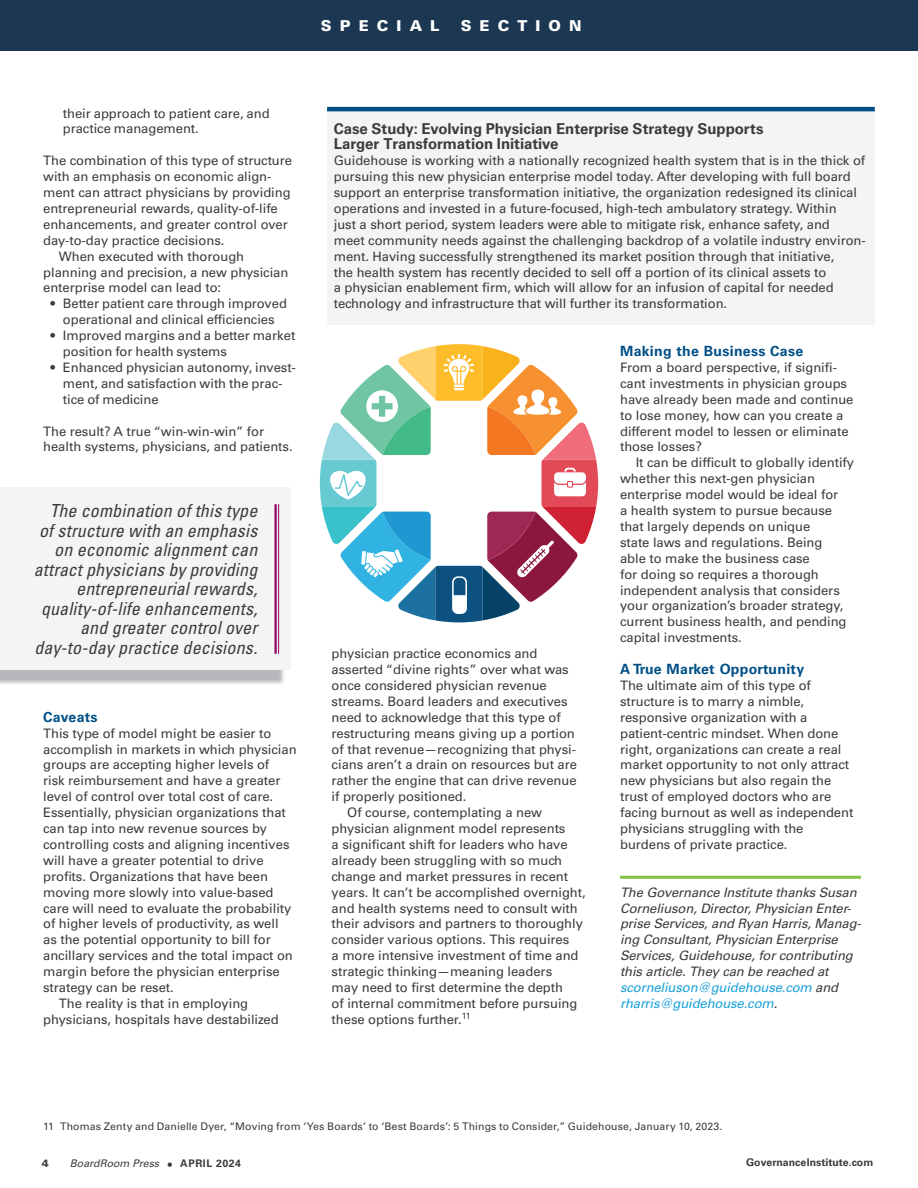
<style>
.page{position:relative;width:918px;height:1188px;background:#fff}
.page>*{position:absolute;margin:0;border:0;box-sizing:border-box;transform-origin:0 0}
.t1{font:italic condensed 18px/19.5px "Univers LT Std";letter-spacing:.01em;color:#3b3c3e;text-align:right}
.t2{font:700 15px/15.9px "Univers LT Std";letter-spacing:-.005em;color:#3b3c3e}
.t3{font:900 15px "Univers LT Std";letter-spacing:.54em;color:#fff}
.t4{font:700 14.1px "Univers LT Std";letter-spacing:.02em;color:#004f87}
.t5{font:13.05px/15.9px "Univers LT Std";letter-spacing:-.005em;color:#3b3c3e}
.t6{font:italic 13.05px/15.9px "Univers LT Std";letter-spacing:-.01em;color:#3b3c3e}
.t7{font:10.5px "Univers LT Std";letter-spacing:.01em;color:#3b3c3e}
.t8{font:italic 10.5px "Univers LT Std";color:#3b3c3e}
.t9{font:700 10.5px "Univers LT Std";color:#3b3c3e}
.t10{font:900 10.5px "Univers LT Std";color:#3b3c3e}
.s1{color:#19a2dc}
.s2{font-style:normal;font-size:12px}
.s3{font-weight:700;font-style:normal}
</style>
<div class="page">
<div style="left:0;top:0;width:918px;height:50px;background:#1b3752"></div>
<hr style="left:620px;top:876px;width:241px;height:3px;background:#81c340">
<div style="left:327px;top:109px;width:548px;height:215px;background:#f3f4f4"></div>
<hr style="left:327px;top:107px;width:548px;height:4px;background:#004f87">
<svg style="left:320px;top:344px;width:278px;height:278px"></svg>
<img style="left:0;top:670px;width:284px;height:14px">
<div style="left:0;top:488px;width:291px;height:182px;background:#f3f4f4"></div>
<hr style="left:274px;top:504px;width:3px;height:150px;background:#940165">
<hr style="left:278px;top:504px;width:1px;height:150px;background:#940165">
<p class="t3" style="left:321px;top:17px;width:120px">SPECIAL</p>
<p class="t3" style="left:461px;top:17px;width:123px">SECTION</p>
<p class="t5" style="left:63px;top:105px;width:208px">their approach to patient care, and practice management.</p>
<p class="t5" style="left:43px;top:153px;width:250px">The combination of this type of structure</p>
<p class="t5" style="left:43px;top:169px;width:230px">with an emphasis on economic align-</p>
<p class="t5" style="left:43px;top:185px;width:249px">ment can attract physicians by providing</p>
<p class="t5" style="left:43px;top:200px;width:236px">entrepreneurial rewards, quality-of-life</p>
<p class="t5" style="left:43px;top:216px;width:246px">enhancements, and greater control over</p>
<p class="t5" style="left:43px;top:232px;width:183px">day-to-day practice decisions.</p>
<p class="t5" style="left:59px;top:248px;width:187px">When executed with thorough</p>
<p class="t5" style="left:43px;top:264px;width:247px">planning and precision, a new physician</p>
<p class="t5" style="left:43px;top:280px;width:180px">enterprise model can lead to:</p>
<p class="t5" style="left:50px;top:296px;width:238px;text-align:center">• Better patient care through improved operational and clinical efficiencies</p>
<p class="t5" style="left:63px;top:328px;width:234px;text-indent:-12px">• Improved margins and a better market position for health systems</p>
<p class="t5" style="left:63px;top:359px;width:235px;text-indent:-12px">• Enhanced physician autonomy, invest&shy;ment, and satisfaction with the prac&shy;tice of medicine</p>
<p class="t5" style="left:43px;top:423px;width:251px">The result? A true “win-win-win” for health systems, physicians, and patients.</p>
<h1 class="t1" style="left:34px;top:501px;width:225px">The combination of this type of structure with an emphasis on economic alignment can attract physicians by providing entrepreneurial rewards, quality-of-life enhancements, and greater control over day-to-day practice decisions.</h1>
<p class="t4" style="left:43px;top:709px;width:56px">Caveats</p>
<p class="t5" style="left:43px;top:725px;width:230px">This type of model might be easier to</p>
<p class="t5" style="left:43px;top:741px;width:255px">accomplish in markets in which physician</p>
<p class="t5" style="left:43px;top:757px;width:228px">groups are accepting higher levels of</p>
<p class="t5" style="left:43px;top:773px;width:239px">risk reimbursement and have a greater</p>
<p class="t5" style="left:43px;top:789px;width:231px">level of control over total cost of care.</p>
<p class="t5" style="left:43px;top:805px;width:244px">Essentially, physician organizations that</p>
<p class="t5" style="left:43px;top:821px;width:226px">can tap into new revenue sources by</p>
<p class="t5" style="left:43px;top:836px;width:248px">controlling costs and aligning incentives</p>
<p class="t5" style="left:43px;top:852px;width:222px">will have a greater potential to drive</p>
<p class="t5" style="left:43px;top:868px;width:226px">profits. Organizations that have been</p>
<p class="t5" style="left:43px;top:884px;width:232px">moving more slowly into value-based</p>
<p class="t5" style="left:43px;top:900px;width:250px">care will need to evaluate the probability</p>
<p class="t5" style="left:43px;top:916px;width:237px">of higher levels of productivity, as well</p>
<p class="t5" style="left:43px;top:932px;width:229px">as the potential opportunity to bill for</p>
<p class="t5" style="left:43px;top:948px;width:251px">ancillary services and the total impact on</p>
<p class="t5" style="left:43px;top:964px;width:238px">margin before the physician enterprise</p>
<p class="t5" style="left:43px;top:980px;width:132px">strategy can be reset.</p>
<p class="t5" style="left:59px;top:995px;width:191px">The reality is that in employing</p>
<p class="t5" style="left:43px;top:1011px;width:237px">physicians, hospitals have destabilized</p>
<p class="t2" style="left:334px;top:120px;width:431px">Case Study: Evolving Physician Enterprise Strategy Supports<br>Larger Transformation Initiative</p>
<p class="t5" style="left:334px;top:153px;width:534px">Guidehouse is working with a nationally recognized health system that is in the thick of pursuing this new physician enterprise model today. After developing with full board support an enterprise transformation initiative, the organization redesigned its clinical operations and invested in a future-focused, high-tech ambulatory strategy. Within<br>just a short period, system leaders were able to mitigate risk, enhance safety, and<br>meet community needs against the challenging backdrop of a volatile industry environ&shy;ment. Having successfully strengthened its market position through that initiative,<br>the health system has recently decided to sell off a portion of its clinical assets to<br>a physician enablement firm, which will allow for an infusion of capital for needed technology and infrastructure that will further its transformation.</p>
<p class="t5" style="left:332px;top:646px;width:207px">physician practice economics and</p>
<p class="t5" style="left:332px;top:662px;width:239px">asserted “divine rights” over what was</p>
<p class="t5" style="left:332px;top:677px;width:217px">once considered physician revenue</p>
<p class="t5" style="left:332px;top:693px;width:238px">streams. Board leaders and executives</p>
<p class="t5" style="left:332px;top:709px;width:231px">need to acknowledge that this type of</p>
<p class="t5" style="left:332px;top:725px;width:245px">restructuring means giving up a portion</p>
<p class="t5" style="left:332px;top:741px;width:246px">of that revenue—recognizing that physi-</p>
<p class="t5" style="left:332px;top:757px;width:247px">cians aren’t a drain on resources but are</p>
<p class="t5" style="left:332px;top:773px;width:247px">rather the engine that can drive revenue</p>
<p class="t5" style="left:332px;top:789px;width:136px">if properly positioned.</p>
<p class="t5" style="left:347px;top:805px;width:196px">Of course, contemplating a new</p>
<p class="t5" style="left:332px;top:821px;width:235px">physician alignment model represents</p>
<p class="t5" style="left:332px;top:836px;width:238px">a significant shift for leaders who have</p>
<p class="t5" style="left:332px;top:852px;width:232px">already been struggling with so much</p>
<p class="t5" style="left:332px;top:868px;width:238px">change and market pressures in recent</p>
<p class="t5" style="left:332px;top:884px;width:256px">years. It can’t be accomplished overnight,</p>
<p class="t5" style="left:332px;top:900px;width:248px">and health systems need to consult with</p>
<p class="t5" style="left:332px;top:916px;width:253px">their advisors and partners to thoroughly</p>
<p class="t5" style="left:332px;top:932px;width:239px">consider various options. This requires</p>
<p class="t5" style="left:332px;top:948px;width:248px">a more intensive investment of time and</p>
<p class="t5" style="left:332px;top:964px;width:222px">strategic thinking—meaning leaders</p>
<p class="t5" style="left:332px;top:979px;width:233px">may need to first determine the depth</p>
<p class="t5" style="left:332px;top:995px;width:247px">of internal commitment before pursuing</p>
<p class="t5" style="left:332px;top:1011px;width:141px">these options further.<sup>11</sup></p>
<p class="t4" style="left:620px;top:343px;width:185px">Making the Business Case</p>
<p class="t5" style="left:620px;top:360px;width:235px">From a board perspective, if signifi&shy;cant investments in physician groups have already been made and continue to lose money, how can you create a different model to lessen or eliminate those losses?</p>
<p class="t5" style="left:620px;top:455px;width:236px;text-indent:16px">It can be difficult to globally identify whether this next-gen physician enterprise model would be ideal for<br>a health system to pursue because that largely depends on unique<br>state laws and regulations. Being<br>able to make the business case<br>for doing so requires a thorough independent analysis that considers your organization’s broader strategy, current business health, and pending capital investments.</p>
<p class="t4" style="left:620px;top:661px;width:186px">A True Market Opportunity</p>
<p class="t5" style="left:620px;top:678px;width:235px">The ultimate aim of this type of structure is to marry a nimble, responsive organization with a patient-centric mindset. When done right, organizations can create a real market opportunity to not only attract new physicians but also regain the trust of employed doctors who are facing burnout as well as independent physicians struggling with the burdens of private practice.</p>
<p class="t6" style="left:620px;top:884px;width:243px">The Governance Institute thanks Susan Corneliuson, Director, Physician Enter&shy;prise Services, and Ryan Harris, Manag&shy;ing Consultant, Physician Enterprise Services, Guidehouse, for contributing this article. They can be reached at <span class="s1">scorneliuson@guidehouse.com</span> and <span class="s1">rharris@guidehouse.com</span>.</p>
<p class="t7" style="left:43px;top:1120px;width:681px">11 Thomas Zenty and Danielle Dyer, “Moving from ‘Yes Boards’ to ‘Best Boards’: 5 Things to Consider,” Guidehouse, January 10, 2023.</p>
<p class="t10" style="left:42px;top:1157px;width:9px">4</p>
<p class="t8" style="left:70px;top:1158px;width:173px">BoardRoom Press <span class="s2">•</span> <span class="s3">APRIL 2024</span></p>
<p class="t9" style="left:746px;top:1156px;width:129px">GovernanceInstitute.com</p>
</div>
